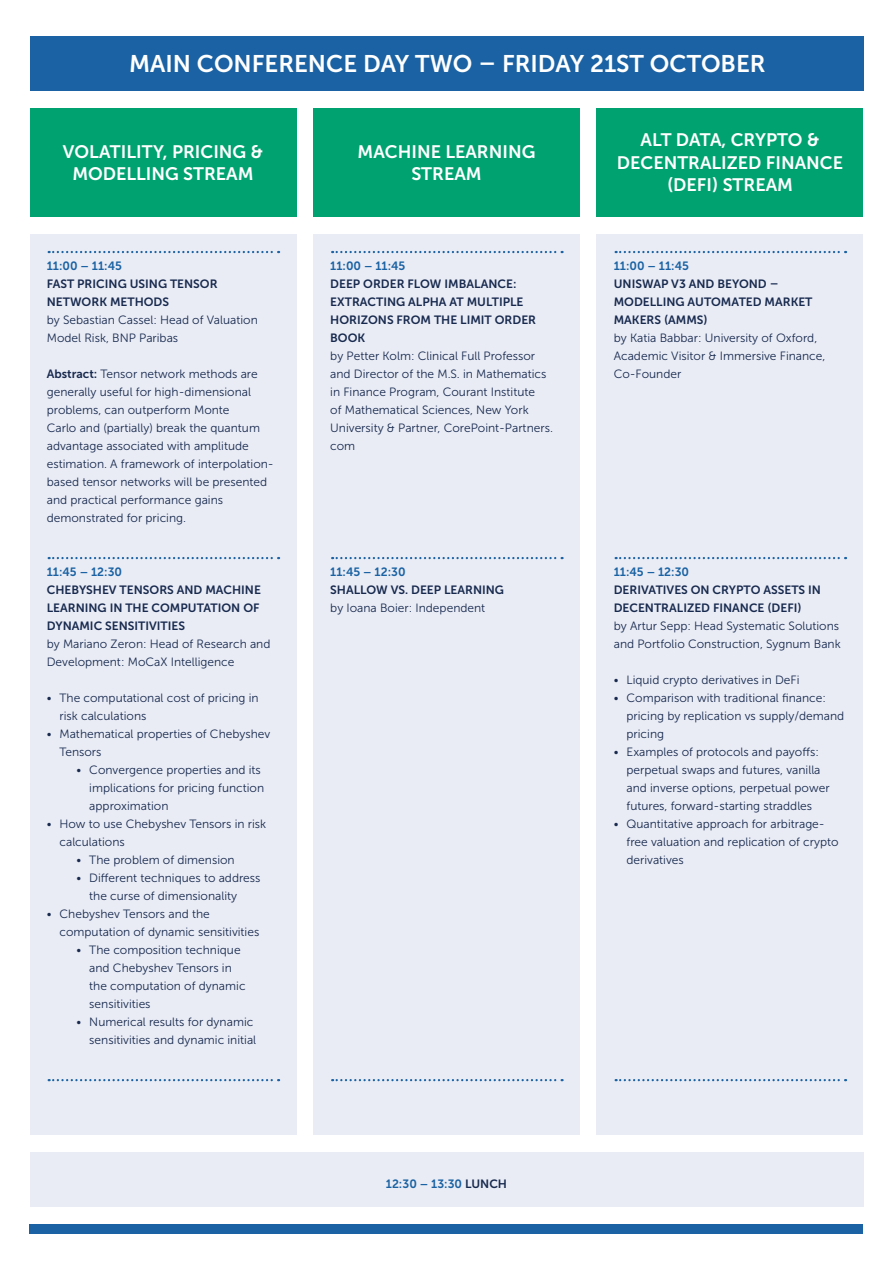
<style>
.page{position:relative;width:893px;height:1263px;background:#fff}
.page>*{position:absolute;margin:0;border:0;box-sizing:border-box;transform-origin:0 0}
.t1{font:24px "Museo Sans 700";color:#fff}
.t2{font:18px/22.5px "Museo Sans 700";color:#fff;text-align:center}
.t3{font:12px/18px "Museo Sans 300";color:#17294e}
.t4{font:12px/18px "Museo Sans 700";color:#17294e}
.t5{font:12px "Museo Sans 700";color:#1a62a3}
.s1{font-family:"Museo Sans 700"}
.s2{color:#17294e}
</style>
<div class="page">
<div style="left:313px;top:234px;width:267px;height:900px;background:#e9ecf5"></div>
<div style="left:597px;top:234px;width:266px;height:900px;background:#e9ecf5"></div>
<div style="left:31px;top:36px;width:833px;height:54px;background:#1a62a3"></div>
<div style="left:30px;top:234px;width:266px;height:900px;background:#e9ecf5"></div>
<div style="left:30px;top:108px;width:266px;height:108px;background:#00a370"></div>
<div style="left:597px;top:108px;width:266px;height:108px;background:#00a370"></div>
<div style="left:313px;top:108px;width:267px;height:108px;background:#00a370"></div>
<svg style="left:49px;top:251px;width:230px;height:2px"></svg>
<svg style="left:49px;top:1079px;width:230px;height:2px"></svg>
<svg style="left:49px;top:557px;width:230px;height:2px"></svg>
<svg style="left:332px;top:1079px;width:231px;height:2px"></svg>
<svg style="left:332px;top:557px;width:231px;height:2px"></svg>
<svg style="left:332px;top:251px;width:231px;height:2px"></svg>
<svg style="left:616px;top:251px;width:230px;height:2px"></svg>
<svg style="left:616px;top:1079px;width:230px;height:2px"></svg>
<svg style="left:616px;top:557px;width:230px;height:2px"></svg>
<div style="left:30px;top:1224px;width:833px;height:9px;background:#1a62a3"></div>
<div style="left:30px;top:1152px;width:833px;height:54px;background:#e9ecf5"></div>
<p class="t1" style="left:129px;top:50px;width:638px">MAIN CONFERENCE DAY TWO – FRIDAY 21ST OCTOBER</p>
<p class="t2" style="left:63px;top:140px;width:202px">VOLATILITY, PRICING &amp;<br>MODELLING STREAM</p>
<p class="t2" style="left:617px;top:129px;width:228px">ALT DATA, CRYPTO &amp;<br>DECENTRALIZED FINANCE (DEFI) STREAM</p>
<p class="t2" style="left:358px;top:140px;width:179px">MACHINE LEARNING<br>STREAM</p>
<p class="t5" style="left:47px;top:259px;width:77px">11:00 – 11:45</p>
<p class="t4" style="left:47px;top:275px;width:172px">FAST PRICING USING TENSOR<br>NETWORK METHODS</p>
<p class="t3" style="left:47px;top:311px;width:213px">by Sebastian Cassel: Head of Valuation<br>Model Risk, BNP Paribas</p>
<p class="t3" style="left:47px;top:365px;width:229px"><span class="s1">Abstract:</span> Tensor network methods are generally useful for high-dimensional problems, can outperform Monte<br>Carlo and (partially) break the quantum advantage associated with amplitude estimation. A framework of interpolation&shy;based tensor networks will be presented and practical performance gains demonstrated for pricing.</p>
<p class="t5" style="left:47px;top:565px;width:77px">11:45 – 12:30</p>
<p class="t4" style="left:47px;top:581px;width:216px">CHEBYSHEV TENSORS AND MACHINE<br>LEARNING IN THE COMPUTATION OF<br>DYNAMIC SENSITIVITIES</p>
<p class="t3" style="left:47px;top:635px;width:225px">by Mariano Zeron: Head of Research and<br>Development: MoCaX Intelligence</p>
<p class="t3" style="left:60px;top:689px;width:201px;text-indent:-13px">• The computational cost of pricing in risk calculations</p>
<p class="t3" style="left:60px;top:725px;width:212px;text-indent:-13px">• Mathematical properties of Chebyshev<br>Tensors</p>
<p class="t3" style="left:89px;top:761px;width:176px;text-indent:-13px">• Convergence properties and its implications for pricing function approximation</p>
<p class="t3" style="left:60px;top:815px;width:208px;text-indent:-13px">• How to use Chebyshev Tensors in risk calculations</p>
<p class="t3" style="left:77px;top:851px;width:160px">• The problem of dimension</p>
<p class="t3" style="left:89px;top:869px;width:173px;text-indent:-13px">• Different techniques to address the curse of dimensionality</p>
<p class="t3" style="left:60px;top:905px;width:201px;text-indent:-13px">• Chebyshev Tensors and the computation of dynamic sensitivities</p>
<p class="t3" style="left:89px;top:941px;width:158px;text-indent:-13px">• The composition technique and Chebyshev Tensors in the computation of dynamic sensitivities</p>
<p class="t3" style="left:77px;top:1013px;width:181px;text-align:right">• Numerical results for dynamic sensitivities and dynamic initial</p>
<p class="t5" style="left:330px;top:259px;width:77px">11:00 – 11:45</p>
<p class="t4" style="left:330px;top:275px;width:207px">DEEP ORDER FLOW IMBALANCE:<br>EXTRACTING ALPHA AT MULTIPLE<br>HORIZONS FROM THE LIMIT ORDER<br>BOOK</p>
<p class="t3" style="left:330px;top:347px;width:224px">by Petter Kolm: Clinical Full Professor and Director of the M.S. in Mathematics in Finance Program, Courant Institute<br>of Mathematical Sciences, New York University &amp; Partner, CorePoint-Partners. com</p>
<p class="t5" style="left:330px;top:565px;width:77px">11:45 – 12:30</p>
<p class="t4" style="left:330px;top:581px;width:175px">SHALLOW VS. DEEP LEARNING</p>
<p class="t3" style="left:330px;top:599px;width:157px">by Ioana Boier: Independent</p>
<p class="t5" style="left:386px;top:1177px;width:123px">12:30 – 13:30 <span class="s2">LUNCH</span></p>
<p class="t5" style="left:614px;top:259px;width:77px">11:00 – 11:45</p>
<p class="t4" style="left:614px;top:275px;width:200px">UNISWAP V3 AND BEYOND –<br>MODELLING AUTOMATED MARKET<br>MAKERS (AMMS)</p>
<p class="t3" style="left:614px;top:329px;width:213px">by Katia Babbar: University of Oxford,<br>Academic Visitor &amp; Immersive Finance,<br>Co-Founder</p>
<p class="t5" style="left:614px;top:565px;width:77px">11:45 – 12:30</p>
<p class="t4" style="left:614px;top:581px;width:209px">DERIVATIVES ON CRYPTO ASSETS IN<br>DECENTRALIZED FINANCE (DEFI)</p>
<p class="t3" style="left:614px;top:617px;width:228px">by Artur Sepp: Head Systematic Solutions and Portfolio Construction, Sygnum Bank</p>
<p class="t3" style="left:614px;top:671px;width:187px">• Liquid crypto derivatives in DeFi</p>
<p class="t3" style="left:626px;top:689px;width:219px;text-indent:-13px">• Comparison with traditional finance: pricing by replication vs supply/demand pricing</p>
<p class="t3" style="left:626px;top:743px;width:205px;text-indent:-13px">• Examples of protocols and payoffs: perpetual swaps and futures, vanilla and inverse options, perpetual power futures, forward-starting straddles</p>
<p class="t3" style="left:626px;top:815px;width:214px;text-indent:-13px">• Quantitative approach for arbitrage&shy;free valuation and replication of crypto derivatives</p>
</div>
